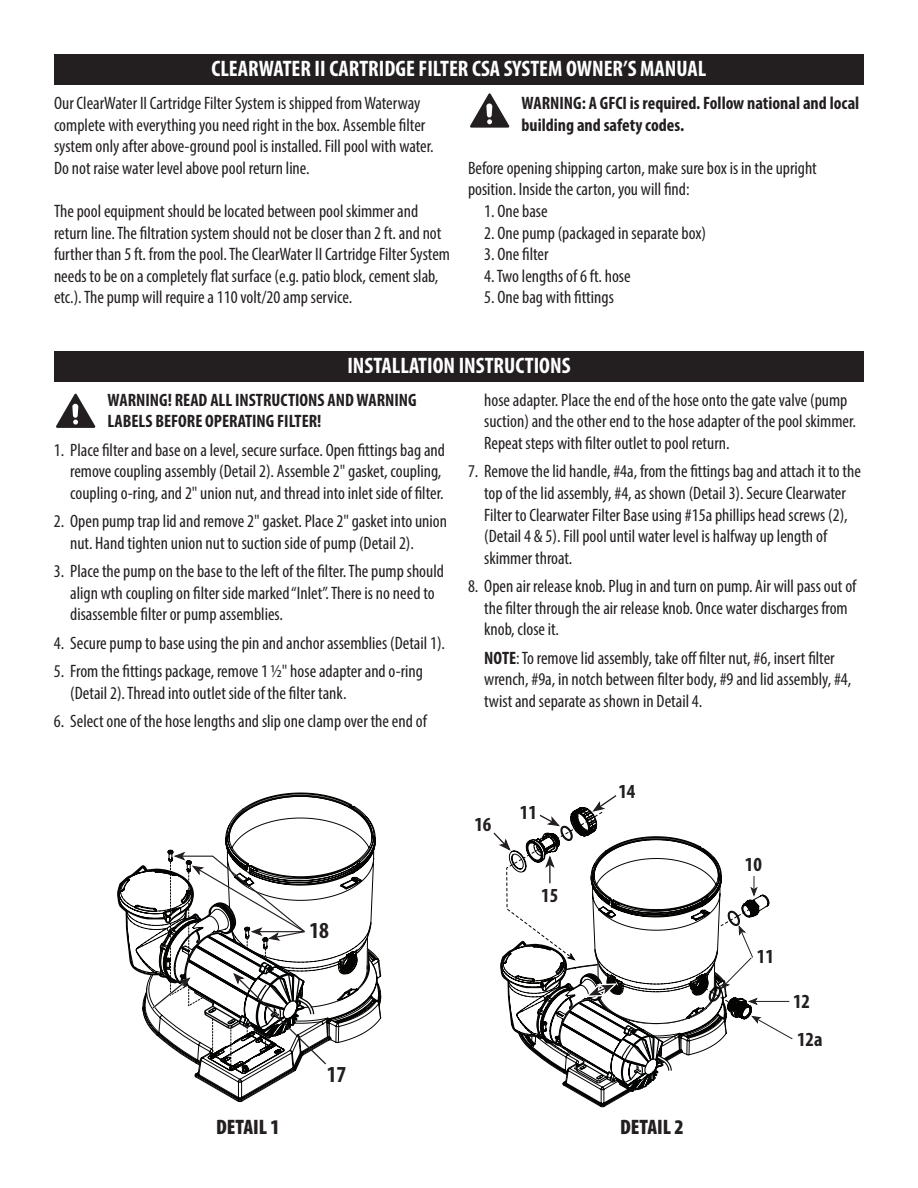
<style>
.page{position:relative;width:918px;height:1188px;background:#fff}
.page>*{position:absolute;margin:0;border:0;box-sizing:border-box;transform-origin:0 0}
.t1{font:700 condensed 23.1px "Myriad Pro";color:#231f20}
.t2{font:700 condensed 22.5px "Myriad Pro";color:#fff}
.t3{font:900 condensed 21px "Myriad Pro";color:#231f20}
.t4{font:700 condensed 20.1px/38.4px "Myriad Pro";color:#231f20}
.t5{font:condensed 18px/21.6px "Myriad Pro";color:#231f20}
.t6{font:700 condensed 18px/21.6px "Myriad Pro";color:#231f20}
.s1{font-weight:700}
</style>
<div class="page">
<div style="left:54px;top:54px;width:810px;height:30px;background:#231f20"></div>
<div style="left:54px;top:351px;width:810px;height:30px;background:#231f20"></div>
<svg style="left:470px;top:93px;width:40px;height:35px"></svg>
<svg style="left:56px;top:393px;width:40px;height:35px"></svg>
<svg style="left:117px;top:792px;width:265px;height:311px"></svg>
<svg style="left:493px;top:795px;width:300px;height:313px"></svg>
<p class="t2" style="left:212px;top:55px;width:496px">CLEARWATER II CARTRIDGE FILTER CSA SYSTEM OWNER’S MANUAL</p>
<p class="t5" style="left:54px;top:92px;width:381px">Our ClearWater II Cartridge Filter System is shipped from Waterway complete with everything you need right in the box. Assemble filter system only after above-ground pool is installed. Fill pool with water.<br>Do not raise water level above pool return line.</p>
<p class="t5" style="left:54px;top:200px;width:398px">The pool equipment should be located between pool skimmer and return line. The filtration system should not be closer than 2 ft. and not further than 5 ft. from the pool. The ClearWater II Cartridge Filter System needs to be on a completely flat surface (e.g. patio block, cement slab, etc.). The pump will require a 110 volt/20 amp service.</p>
<p class="t6" style="left:522px;top:92px;width:339px">WARNING: A GFCI is required. Follow national and local building and safety codes.</p>
<p class="t5" style="left:468px;top:157px;width:350px">Before opening shipping carton, make sure box is in the upright position. Inside the carton, you will find:</p>
<p class="t5" style="left:484px;top:200px;width:65px">1. One base</p>
<p class="t5" style="left:484px;top:222px;width:223px">2. One pump (packaged in separate box)</p>
<p class="t5" style="left:484px;top:243px;width:66px">3. One filter</p>
<p class="t5" style="left:484px;top:265px;width:148px">4. Two lengths of 6 ft. hose</p>
<p class="t5" style="left:484px;top:287px;width:131px">5. One bag with fittings</p>
<p class="t2" style="left:347px;top:352px;width:225px">INSTALLATION INSTRUCTIONS</p>
<p class="t6" style="left:108px;top:389px;width:311px">WARNING! READ ALL INSTRUCTIONS AND WARNING<br>LABELS BEFORE OPERATING FILTER!</p>
<p class="t5" style="left:70px;top:439px;width:376px;text-indent:-16px">1. Place filter and base on a level, secure surface. Open fittings bag and remove coupling assembly (Detail 2). Assemble 2" gasket, coupling, coupling o-ring, and 2" union nut, and thread into inlet side of filter.</p>
<p class="t5" style="left:70px;top:510px;width:378px;text-indent:-16px">2. Open pump trap lid and remove 2" gasket. Place 2" gasket into union nut. Hand tighten union nut to suction side of pump (Detail 2).</p>
<p class="t5" style="left:70px;top:560px;width:375px;text-indent:-16px">3. Place the pump on the base to the left of the filter. The pump should align wth coupling on filter side marked “Inlet”. There is no need to disassemble filter or pump assemblies.</p>
<p class="t5" style="left:54px;top:632px;width:393px">4. Secure pump to base using the pin and anchor assemblies (Detail 1).</p>
<p class="t5" style="left:70px;top:660px;width:354px;text-indent:-16px">5. From the fittings package, remove 1 1/2" hose adapter and o-ring (Detail 2). Thread into outlet side of the filter tank.</p>
<p class="t5" style="left:54px;top:710px;width:374px">6. Select one of the hose lengths and slip one clamp over the end of</p>
<p class="t1" style="left:309px;top:916px;width:21px">18</p>
<p class="t1" style="left:327px;top:1060px;width:21px">17</p>
<p class="t5" style="left:484px;top:389px;width:373px">hose adapter. Place the end of the hose onto the gate valve (pump suction) and the other end to the hose adapter of the pool skimmer.<br>Repeat steps with filter outlet to pool return.</p>
<p class="t5" style="left:484px;top:460px;width:378px;text-indent:-16px">7. Remove the lid handle, #4a, from the fittings bag and attach it to the top of the lid assembly, #4, as shown (Detail 3). Secure Clearwater Filter to Clearwater Filter Base using #15a phillips head screws (2), (Detail 4 &amp; 5). Fill pool until water level is halfway up length of skimmer throat.</p>
<p class="t5" style="left:484px;top:575px;width:374px;text-indent:-16px">8. Open air release knob. Plug in and turn on pump. Air will pass out of the filter through the air release knob. Once water discharges from knob, close it.</p>
<p class="t5" style="left:484px;top:647px;width:369px"><span class="s1">NOTE</span>: To remove lid assembly, take off filter nut, #6, insert filter wrench, #9a, in notch between filter body, #9 and lid assembly, #4, twist and separate as shown in Detail 4.</p>
<p class="t4" style="left:474px;top:804px;width:19px">16</p>
<p class="t4" style="left:520px;top:792px;width:19px">11</p>
<p class="t4" style="left:541px;top:876px;width:19px">15</p>
<p class="t4" style="left:618px;top:771px;width:19px">14</p>
<p class="t4" style="left:745px;top:844px;width:19px">10</p>
<p class="t4" style="left:757px;top:937px;width:19px">11</p>
<p class="t4" style="left:793px;top:981px;width:31px">12<br>12a</p>
<p class="t3" style="left:216px;top:1113px;width:65px">DETAIL 1</p>
<p class="t3" style="left:620px;top:1113px;width:65px">DETAIL 2</p>
</div>
